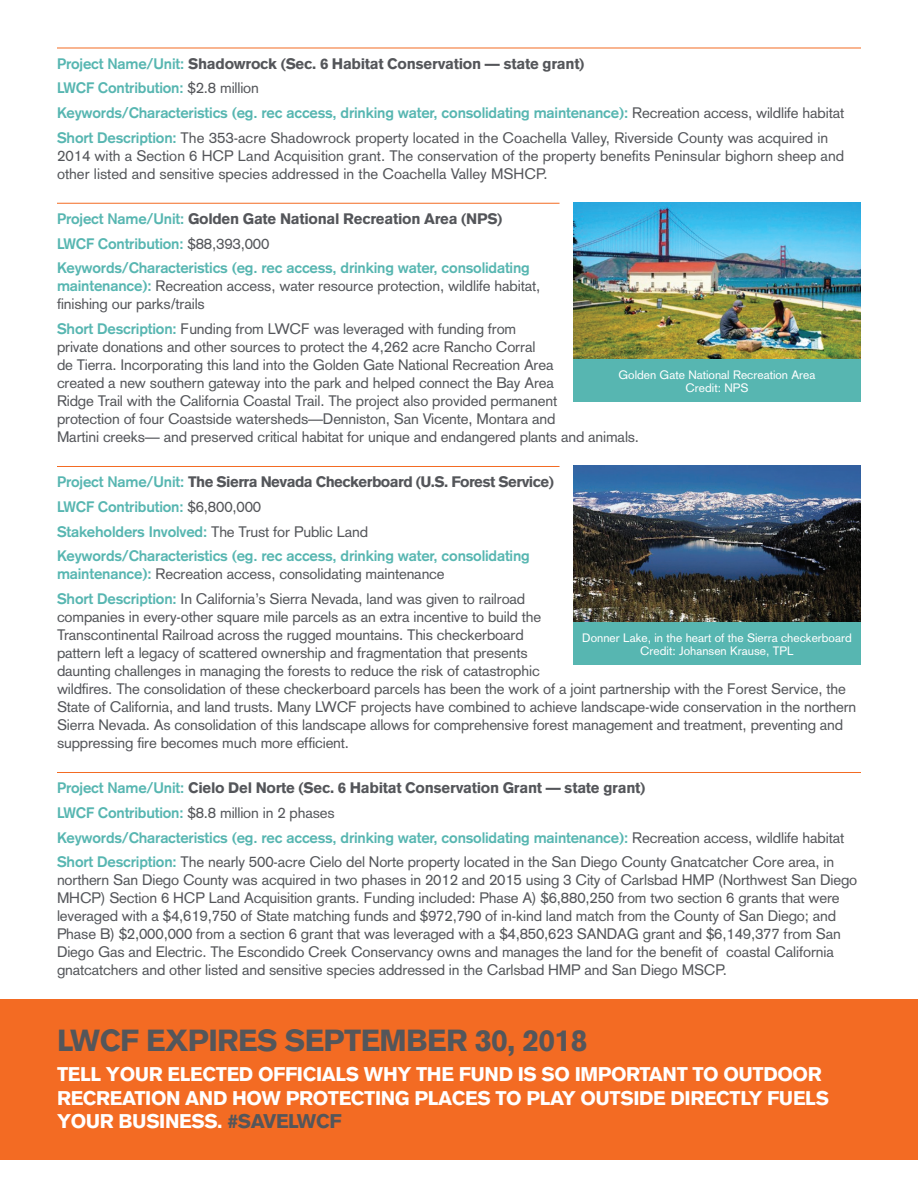
<style>
.page{position:relative;width:918px;height:1188px;background:#fff}
.page>*{position:absolute;margin:0;border:0;box-sizing:border-box;transform-origin:0 0}
.t1{font:900 30px "Akzidenz Grotesk";letter-spacing:-.02em;color:#54565a}
.t2{font:900 19.5px/23.4px "Akzidenz Grotesk";letter-spacing:-.02em;color:#fff}
.t3{font:15px/18px "Akzidenz Grotesk";letter-spacing:-.01em;color:#54565a}
.t4{font:700 15px/24.8px "Akzidenz Grotesk";letter-spacing:-.01em;color:#57b6b1}
.t5{font:12px/13.5px "Akzidenz Grotesk";color:#fff;text-align:center}
.s1{font-weight:900;color:#54565a}
.s2{font-weight:400;color:#54565a}
.s3{font-weight:700;color:#57b6b1}
.s4{font-weight:900}
.s5{color:#54565a}
</style>
<div class="page">
<hr style="left:57px;top:48px;width:804px;height:1px;background:#f36b23">
<hr style="left:57px;top:203px;width:503px;height:1px;background:#f36b23">
<hr style="left:57px;top:466px;width:503px;height:1px;background:#f36b23">
<hr style="left:57px;top:772px;width:804px;height:1px;background:#f36b23">
<img style="left:573px;top:203px;width:288px;height:157px">
<div style="left:573px;top:360px;width:288px;height:42px;background:#57b6b1"></div>
<img style="left:573px;top:466px;width:288px;height:157px">
<div style="left:573px;top:623px;width:288px;height:42px;background:#57b6b1"></div>
<div style="left:0;top:999px;width:918px;height:161px;background:#f36b23"></div>
<p class="t4" style="left:57px;top:51px;width:789px">Project Name/Unit: <span class="s1">Shadowrock (Sec. 6 Habitat Conservation — state grant)<br></span>LWCF Contribution: <span class="s2">$2.8 million<br></span>Keywords/Characteristics (eg. rec access, drinking water, consolidating maintenance): <span class="s2">Recreation access, wildlife habitat </span>Short Description: <span class="s2">The 353-acre Shadowrock property located in the Coachella Valley, Riverside County was acquired in</span></p>
<p class="t3" style="left:57px;top:147px;width:789px">2014 with a Section 6 HCP Land Acquisition grant. The conservation of the property benefits Peninsular bighorn sheep and other listed and sensitive species addressed in the Coachella Valley MSHCP.</p>
<p class="t4" style="left:57px;top:206px;width:474px">Project Name/Unit: <span class="s1">Golden Gate National Recreation Area (NPS)<br></span>LWCF Contribution: <span class="s2">$88,393,000<br></span>Keywords/Characteristics (eg. rec access, drinking water, consolidating</p>
<p class="t3" style="left:57px;top:277px;width:485px"><span class="s3">maintenance):</span> Recreation access, water resource protection, wildlife habitat, finishing our parks/trails</p>
<p class="t3" style="left:57px;top:320px;width:584px"><span class="s3">Short Description:</span> Funding from LWCF was leveraged with funding from<br>private donations and other sources to protect the 4,262 acre Rancho Corral<br>de Tierra. Incorporating this land into the Golden Gate National Recreation Area<br>created a new southern gateway into the park and helped connect the Bay Area<br>Ridge Trail with the California Coastal Trail. The project also provided permanent<br>protection of four Coastside watersheds—Denniston, San Vicente, Montara and<br>Martini creeks— and preserved critical habitat for unique and endangered plants and animals.</p>
<p class="t4" style="left:57px;top:469px;width:499px">Project Name/Unit: <span class="s1">The Sierra Nevada Checkerboard (U.S. Forest Service)<br></span>LWCF Contribution: <span class="s2">$6,800,000<br></span>Stakeholders Involved: <span class="s2">The Trust for Public Land<br></span>Keywords/Characteristics (eg. rec access, drinking water, consolidating</p>
<p class="t3" style="left:57px;top:562px;width:470px;line-height:24.8px"><span class="s3">maintenance):</span> Recreation access, consolidating maintenance<br><span class="s3">Short Description:</span> In California’s Sierra Nevada, land was given to railroad</p>
<p class="t3" style="left:57px;top:608px;width:801px">companies in every-other square mile parcels as an extra incentive to build the<br>Transcontinental Railroad across the rugged mountains. This checkerboard<br>pattern left a legacy of scattered ownership and fragmentation that presents<br>daunting challenges in managing the forests to reduce the risk of catastrophic<br>wildfires. The consolidation of these checkerboard parcels has been the work of a joint partnership with the Forest Service, the State of California, and land trusts. Many LWCF projects have combined to achieve landscape-wide conservation in the northern Sierra Nevada. As consolidation of this landscape allows for comprehensive forest management and treatment, preventing and suppressing fire becomes much more efficient.</p>
<p class="t3" style="left:57px;top:775px;width:789px;line-height:24.8px"><span class="s3">Project Name/Unit:</span> <span class="s4">Cielo Del Norte (Sec. 6 Habitat Conservation Grant — state grant)<br></span><span class="s3">LWCF Contribution:</span> $8.8 million in 2 phases<br><span class="s3">Keywords/Characteristics (eg. rec access, drinking water, consolidating maintenance):</span> Recreation access, wildlife habitat <span class="s3">Short Description:</span> The nearly 500-acre Cielo del Norte property located in the San Diego County Gnatcatcher Core area, in</p>
<p class="t3" style="left:57px;top:871px;width:802px">northern San Diego County was acquired in two phases in 2012 and 2015 using 3 City of Carlsbad HMP (Northwest San Diego MHCP) Section 6 HCP Land Acquisition grants. Funding included: Phase A) $6,880,250 from two section 6 grants that were leveraged with a $4,619,750 of State matching funds and $972,790 of in-kind land match from the County of San Diego; and Phase B) $2,000,000 from a section 6 grant that was leveraged with a $4,850,623 SANDAG grant and $6,149,377 from San Diego Gas and Electric. The Escondido Creek Conservancy owns and manages the land for the benefit of coastal California gnatcatchers and other listed and sensitive species addressed in the Carlsbad HMP and San Diego MSCP.</p>
<p class="t5" style="left:619px;top:368px;width:198px">Golden Gate National Recreation Area<br>Credit: NPS</p>
<p class="t5" style="left:582px;top:631px;width:271px">Donner Lake, in the heart of the Sierra checkerboard<br>Credit: Johansen Krause, TPL</p>
<h1 class="t1" style="left:57px;top:1023px;width:532px">LWCF EXPIRES SEPTEMBER 30, 2018</h1>
<h2 class="t2" style="left:57px;top:1063px;width:774px">TELL YOUR ELECTED OFFICIALS WHY THE FUND IS SO IMPORTANT TO OUTDOOR<br>RECREATION AND HOW PROTECTING PLACES TO PLAY OUTSIDE DIRECTLY FUELS<br>YOUR BUSINESS. <span class="s5">#SAVELWCF</span></h2>
</div>
